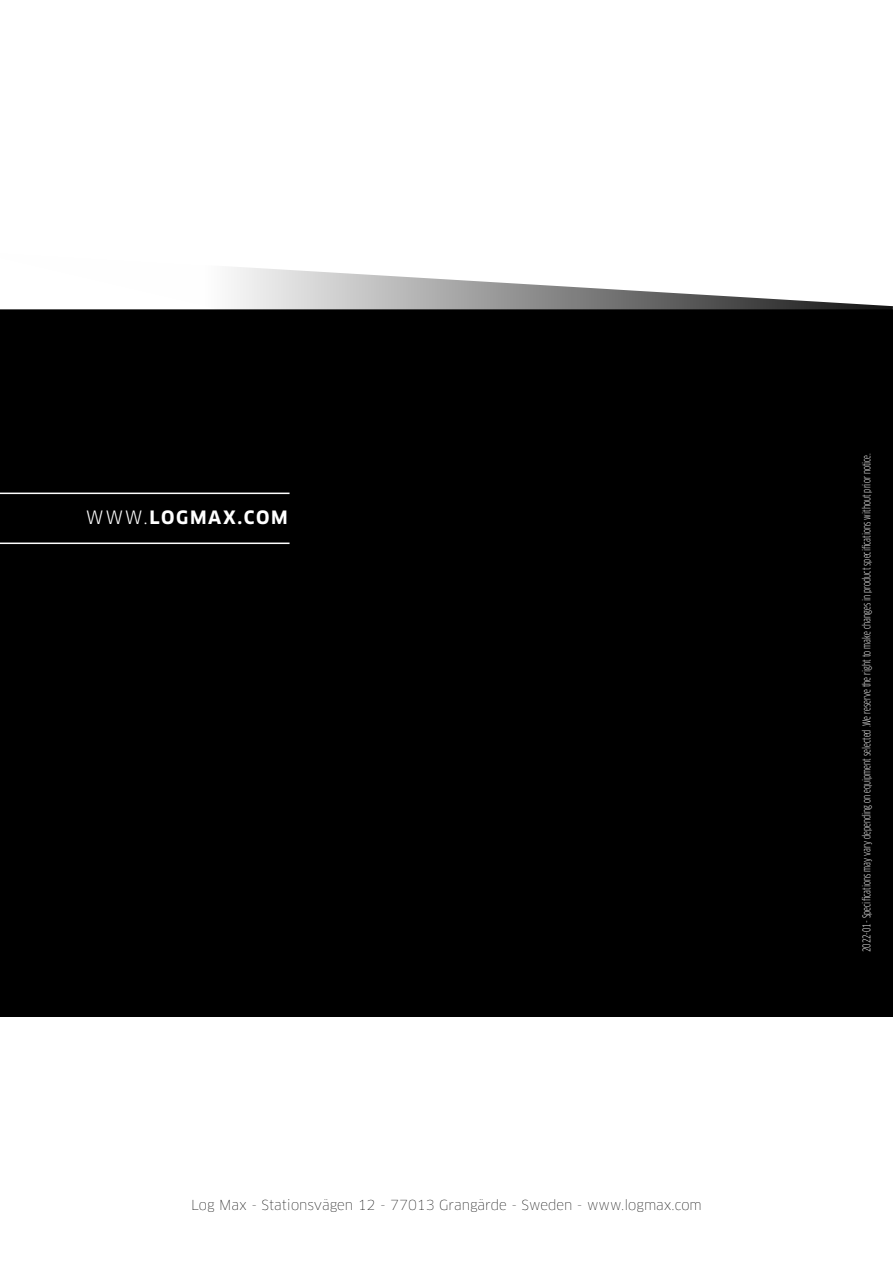
<style>
.page{position:relative;width:893px;height:1263px;background:#fff}
.page>*{position:absolute;margin:0;border:0;box-sizing:border-box;transform-origin:0 0}
.t1{font:700 18px "Clan Pro";letter-spacing:.09em;color:#fff}
.t2{font:100 13.5px "Clan Pro";color:#000}
.t3{font:condensed 10.5px "Clan Pro";color:#fff}
.s1{font-weight:400}
</style>
<div class="page">
<div style="left:0;top:991px;width:893px;height:25px;background:#000"></div>
<div style="left:0;top:267px;width:893px;height:724px;background:#000"></div>
<div style="left:855px;top:440px;width:23px;height:525px;background:#000"></div>
<h1 class="t1" style="left:86px;top:507px;width:203px"><span class="s1">WWW.</span>LOGMAX.COM</h1>
<p class="t2" style="left:191px;top:1196px;width:512px">Log Max - Stationsvägen 12 - 77013 Grangärde - Sweden - www.logmax.com</p>
<p class="t3" style="left:860px;top:952px;width:500px;rotate:-90deg">2022-01- Specifications may vary depending on equipment selected .We reserve the right to make changes in product specifications without prior notice.</p>
</div>
